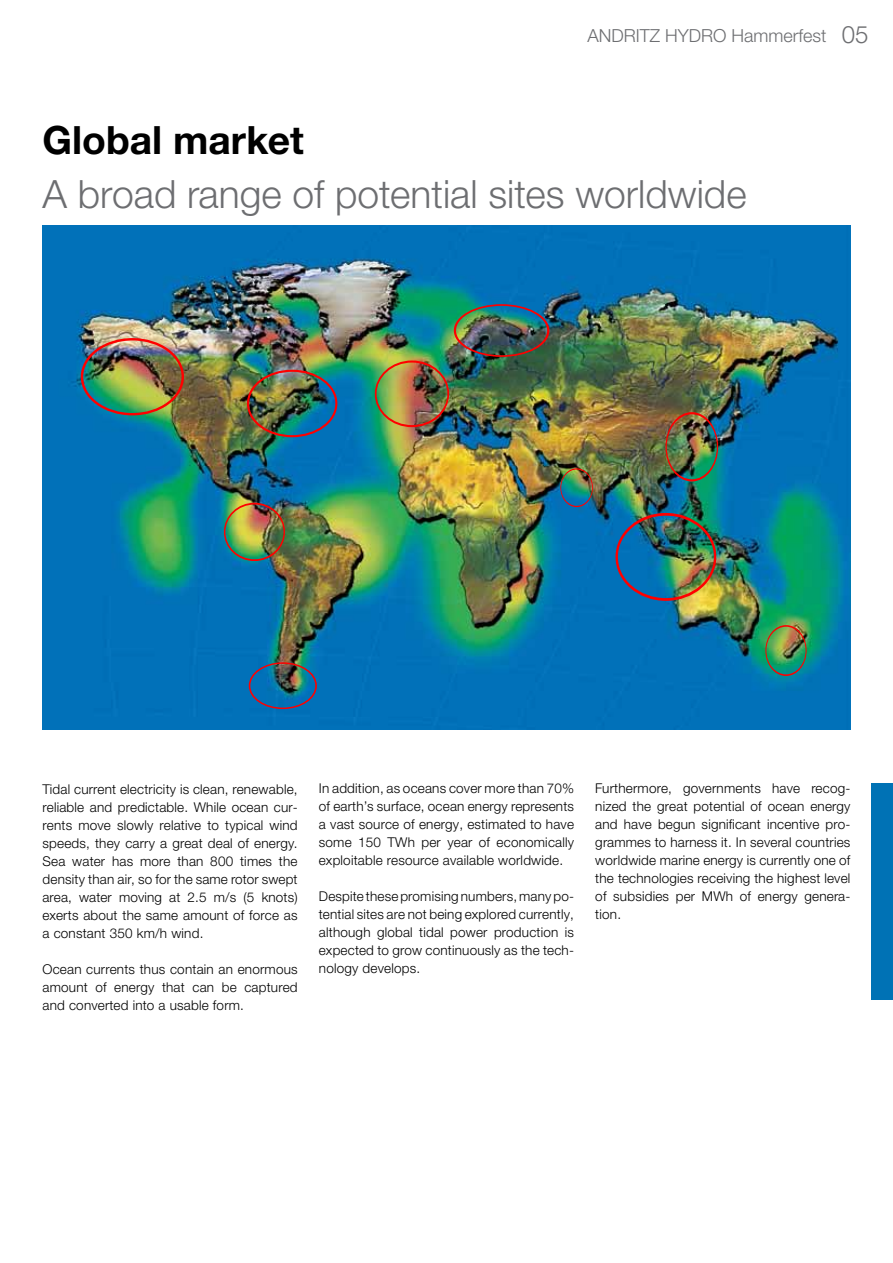
<style>
.page{position:relative;width:893px;height:1263px;background:#fff}
.page>*{position:absolute;margin:0;border:0;box-sizing:border-box;transform-origin:0 0}
.t1{font:300 39px "Helvetica Neue LTW1 G";color:#6d6e71}
.t2{font:700 39px "Helvetica Neue LTW1 G";color:#000}
.t3{font:300 18px "Helvetica Neue LTW1 G";color:#6d6e71}
.t4{font:300 13.5px/18px "Helvetica Neue LTW1 G";letter-spacing:.015em;color:#000;text-align:justify}
.s1{font-size:24px}
</style>
<div class="page">
<div style="left:872px;top:784px;width:21px;height:216px;background:#0072b5"></div>
<img style="left:43px;top:226px;width:807px;height:504px">
<div style="left:81px;top:338px;width:103px;height:77px;border:2px solid #f00;border-radius:50%"></div>
<div style="left:247px;top:370px;width:90px;height:67px;border:2px solid #f00;border-radius:50%"></div>
<div style="left:224px;top:503px;width:61px;height:58px;border:2px solid #f00;border-radius:50%"></div>
<div style="left:249px;top:662px;width:68px;height:47px;border:2px solid #f00;border-radius:50%"></div>
<div style="left:375px;top:361px;width:74px;height:66px;border:2px solid #f00;border-radius:50%"></div>
<div style="left:454px;top:304px;width:95px;height:53px;border:2px solid #f00;border-radius:50%"></div>
<div style="left:665px;top:412px;width:53px;height:69px;border:2px solid #f00;border-radius:50%"></div>
<div style="left:615px;top:513px;width:101px;height:88px;border:3px solid #f00;border-radius:50%"></div>
<div style="left:765px;top:625px;width:42px;height:51px;border:1px solid #f00;border-radius:50%"></div>
<div style="left:560px;top:468px;width:33px;height:39px;border:1px solid #f00;border-radius:50%"></div>
<h2 class="t3" style="left:587px;top:25px;width:283px">ANDRITZ HYDRO Hammerfest <span class="s1">05</span></h2>
<h1 class="t2" style="left:43px;top:116px;width:263px">Global market</h1>
<h1 class="t1" style="left:43px;top:170px;width:706px">A broad range of potential sites worldwide</h1>
<p class="t4" style="left:43px;top:780px;width:257px">Tidal current electricity is clean, renewable, reliable and predictable. While ocean cur&shy;rents move slowly relative to typical wind speeds, they carry a great deal of energy.<br>Sea water has more than 800 times the density than air, so for the same rotor swept area, water moving at 2.5 m/s (5 knots) exerts about the same amount of force as a constant 350 km/h wind.</p>
<p class="t4" style="left:43px;top:960px;width:257px">Ocean currents thus contain an enormous amount of energy that can be captured and converted into a usable form.</p>
<p class="t4" style="left:319px;top:780px;width:257px">In addition, as oceans cover more than 70% of earth’s surface, ocean energy represents a vast source of energy, estimated to have some 150 TWh per year of economically exploitable resource available worldwide.</p>
<p class="t4" style="left:319px;top:888px;width:257px">Despite these promising numbers, many po&shy;tential sites are not being explored currently, although global tidal power production is expected to grow continuously as the tech&shy;nology develops.</p>
<p class="t4" style="left:595px;top:779px;width:257px">Furthermore, governments have recog&shy;nized the great potential of ocean energy and have begun significant incentive pro&shy;grammes to harness it. In several countries worldwide marine energy is currently one of the technologies receiving the highest level of subsidies per MWh of energy genera&shy;tion.</p>
</div>
